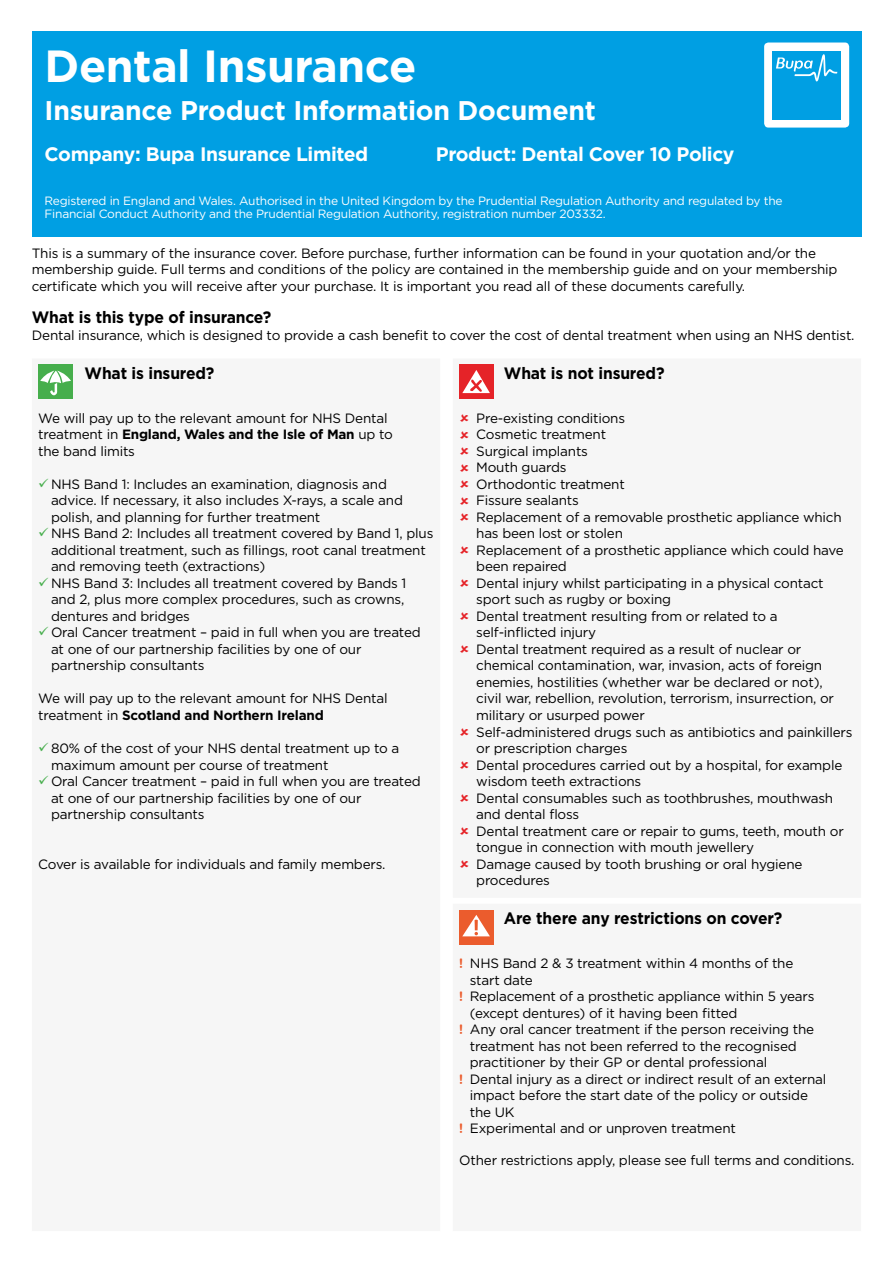
<style>
.page{position:relative;width:893px;height:1263px;background:#fff}
.page>*{position:absolute;margin:0;border:0;box-sizing:border-box;transform-origin:0 0}
._1_HP_Heading{font:700 45px "Gotham";letter-spacing:-.01em;color:#fff}
._2_HP_Sub_Heading{font:700 27px "Gotham";letter-spacing:-.01em;color:#fff}
._3_HP_Sub_Sub_Headin{font:700 19.5px "Gotham";letter-spacing:-.02em;color:#fff}
._5_Heading{font:700 16.5px "Gotham";letter-spacing:-.01em;color:#000;scale:.95 1}
._7_Body_Copy{font:13.5px/16.5px "Gotham";letter-spacing:-.015em;color:#000}
._4_HP_Legal_Wording{font:12px/13.5px "Gotham";letter-spacing:-.02em;color:#fff}
.s1{font-weight:700}
.s2{color:#46ae4c}
.s3{font-family:"My Font";color:#eb5c2d}
</style>
<div class="page">
<div style="left:38px;top:365px;width:34px;height:34px;background:#46ae4c"></div>
<svg style="left:40px;top:371px;width:31px;height:24px"></svg>
<div style="left:459px;top:365px;width:34px;height:34px;background:#e52328"></div>
<svg style="left:462px;top:370px;width:28px;height:23px"></svg>
<div style="left:459px;top:910px;width:34px;height:34px;background:#eb5c2d"></div>
<svg style="left:462px;top:915px;width:28px;height:21px"></svg>
<div style="left:32px;top:32px;width:829px;height:205px;background:#009fe3"></div>
<div style="left:764px;top:43px;width:85px;height:85px;background:#fff;border-radius:4px"></div>
<div style="left:773px;top:51px;width:68px;height:68px;background:#009fe3"></div>
<svg style="left:776px;top:54px;width:61px;height:27px"></svg>
<p class="_1_HP_Heading" style="left:45px;top:40px;width:373px">Dental Insurance</p>
<p class="_2_HP_Sub_Heading" style="left:45px;top:95px;width:553px">Insurance Product Information Document</p>
<p class="_3_HP_Sub_Sub_Headin" style="left:45px;top:143px;width:325px">Company: Bupa Insurance Limited</p>
<p class="_3_HP_Sub_Sub_Headin" style="left:436px;top:143px;width:300px">Product: Dental Cover 10 Policy</p>
<p class="_4_HP_Legal_Wording" style="left:45px;top:193px;width:739px">Registered in England and Wales. Authorised in the United Kingdom by the Prudential Regulation Authority and regulated by the<br>Financial Conduct Authority and the Prudential Regulation Authority, registration number 203332.</p>
<p class="_7_Body_Copy" style="left:32px;top:245px;width:807px">This is a summary of the insurance cover. Before purchase, further information can be found in your quotation and/or the membership guide. Full terms and conditions of the policy are contained in the membership guide and on your membership certificate which you will receive after your purchase. It is important you read all of these documents carefully.</p>
<p class="_5_Heading" style="left:32px;top:308px;width:254px">What is this type of insurance?</p>
<p class="_7_Body_Copy" style="left:32px;top:326px;width:824px">Dental insurance, which is designed to provide a cash benefit to cover the cost of dental treatment when using an NHS dentist.</p>
<p class="_5_Heading" style="left:85px;top:363px;width:138px">What is insured?</p>
<p class="_7_Body_Copy" style="left:38px;top:410px;width:356px">We will pay up to the relevant amount for NHS Dental treatment in <span class="s1">England, Wales and the Isle of Man</span> up to the band limits</p>
<p class="_7_Body_Copy" style="left:51px;top:476px;width:353px;text-indent:-13px"><span class="s2">✓</span> NHS Band 1: Includes an examination, diagnosis and advice. If necessary, it also includes X-rays, a scale and polish, and planning for further treatment</p>
<p class="_7_Body_Copy" style="left:51px;top:525px;width:384px;text-indent:-13px"><span class="s2">✓</span> NHS Band 2: Includes all treatment covered by Band 1, plus additional treatment, such as fillings, root canal treatment and removing teeth (extractions)</p>
<p class="_7_Body_Copy" style="left:51px;top:575px;width:357px;text-indent:-13px"><span class="s2">✓</span> NHS Band 3: Includes all treatment covered by Bands 1 and 2, plus more complex procedures, such as crowns, dentures and bridges</p>
<p class="_7_Body_Copy" style="left:51px;top:624px;width:371px;text-indent:-13px"><span class="s2">✓</span> Oral Cancer treatment – paid in full when you are treated at one of our partnership facilities by one of our partnership consultants</p>
<p class="_7_Body_Copy" style="left:38px;top:690px;width:351px">We will pay up to the relevant amount for NHS Dental treatment in <span class="s1">Scotland and Northern Ireland</span></p>
<p class="_7_Body_Copy" style="left:51px;top:740px;width:350px;text-indent:-13px"><span class="s2">✓</span> 80% of the cost of your NHS dental treatment up to a maximum amount per course of treatment</p>
<p class="_7_Body_Copy" style="left:51px;top:773px;width:371px;text-indent:-13px"><span class="s2">✓</span> Oral Cancer treatment – paid in full when you are treated at one of our partnership facilities by one of our partnership consultants</p>
<p class="_7_Body_Copy" style="left:38px;top:855px;width:349px">Cover is available for individuals and family members.</p>
<p class="_5_Heading" style="left:504px;top:363px;width:171px">What is not insured?</p>
<p class="_7_Body_Copy" style="left:476px;top:410px;width:150px">Pre-existing conditions</p>
<p class="_7_Body_Copy" style="left:476px;top:426px;width:131px">Cosmetic treatment</p>
<p class="_7_Body_Copy" style="left:476px;top:443px;width:113px">Surgical implants</p>
<p class="_7_Body_Copy" style="left:476px;top:459px;width:92px">Mouth guards</p>
<p class="_7_Body_Copy" style="left:476px;top:476px;width:150px">Orthodontic treatment</p>
<p class="_7_Body_Copy" style="left:476px;top:492px;width:104px">Fissure sealants</p>
<p class="_7_Body_Copy" style="left:476px;top:509px;width:367px">Replacement of a removable prosthetic appliance which has been lost or stolen</p>
<p class="_7_Body_Copy" style="left:476px;top:542px;width:369px">Replacement of a prosthetic appliance which could have been repaired</p>
<p class="_7_Body_Copy" style="left:476px;top:575px;width:349px">Dental injury whilst participating in a physical contact sport such as rugby or boxing</p>
<p class="_7_Body_Copy" style="left:476px;top:608px;width:303px">Dental treatment resulting from or related to a self-inflicted injury</p>
<p class="_7_Body_Copy" style="left:476px;top:641px;width:359px">Dental treatment required as a result of nuclear or chemical contamination, war, invasion, acts of foreign enemies, hostilities (whether war be declared or not), civil war, rebellion, revolution, terrorism, insurrection, or military or usurped power</p>
<p class="_7_Body_Copy" style="left:476px;top:723px;width:378px">Self-administered drugs such as antibiotics and painkillers or prescription charges</p>
<p class="_7_Body_Copy" style="left:476px;top:756px;width:368px">Dental procedures carried out by a hospital, for example wisdom teeth extractions</p>
<p class="_7_Body_Copy" style="left:476px;top:789px;width:359px">Dental consumables such as toothbrushes, mouthwash and dental floss</p>
<p class="_7_Body_Copy" style="left:476px;top:822px;width:369px">Dental treatment care or repair to gums, teeth, mouth or tongue in connection with mouth jewellery</p>
<p class="_7_Body_Copy" style="left:476px;top:855px;width:328px">Damage caused by tooth brushing or oral hygiene procedures</p>
<p class="_5_Heading" style="left:504px;top:908px;width:295px">Are there any restrictions on cover?</p>
<p class="_7_Body_Copy" style="left:470px;top:955px;width:325px;text-indent:-11px"><span class="s3">!</span> NHS Band 2 &amp; 3 treatment within 4 months of the start date</p>
<p class="_7_Body_Copy" style="left:470px;top:988px;width:346px;text-indent:-11px"><span class="s3">!</span> Replacement of a prosthetic appliance within 5 years (except dentures) of it having been fitted</p>
<p class="_7_Body_Copy" style="left:470px;top:1021px;width:346px;text-indent:-11px"><span class="s3">!</span> Any oral cancer treatment if the person receiving the treatment has not been referred to the recognised practitioner by their GP or dental professional</p>
<p class="_7_Body_Copy" style="left:470px;top:1070px;width:358px;text-indent:-11px"><span class="s3">!</span> Dental injury as a direct or indirect result of an external impact before the start date of the policy or outside the UK</p>
<p class="_7_Body_Copy" style="left:459px;top:1120px;width:278px"><span class="s3">!</span> Experimental and or unproven treatment</p>
<p class="_7_Body_Copy" style="left:459px;top:1151px;width:397px">Other restrictions apply, please see full terms and conditions.</p>
</div>
